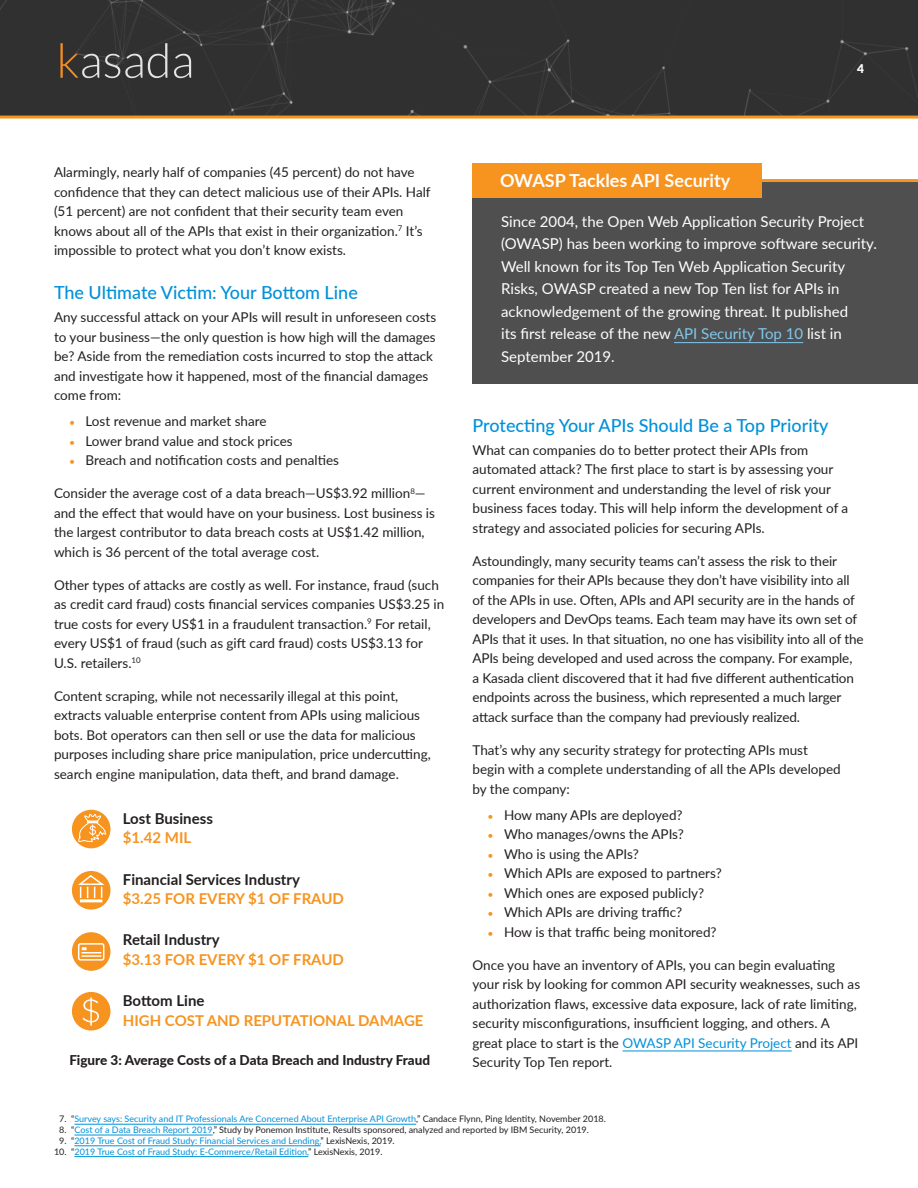
<style>
.page{position:relative;width:918px;height:1188px;background:#fff}
.page>*{position:absolute;margin:0;border:0;box-sizing:border-box;transform-origin:0 0}
.t1{font:500 18px "Lato";color:#0091d9}
.Callout_Header{font:700 18px "Lato";color:#fff}
.Callout_Body{font:15px/22.5px "Lato";color:#fff}
.Stats_Figure{font:700 15px "Lato";color:#f79420}
.Stats_Text{font:700 15px "Lato";color:#231f20}
.Body{font:13.5px/19.5px "Lato";color:#231f20}
.Body_First{font:13.5px/19.5px "Lato";color:#231f20}
.Figure_Label{font:800 13.5px "Lato";color:#231f20}
.t2{font:900 12px "Lato";color:#fff}
.Reference{font:9px "Lato";color:#0091d9}
.Reference-2{font:9px "Lato";color:#231f20}
.s1{font-size:10.5px;color:#f79420}
.s2{color:#80c8ec}
.s3{color:#0091d9}
.s4{color:#231f20}
</style>
<div class="page">
<div style="left:0;top:0;width:918px;height:116px;background:#303030"></div>
<svg style="left:60px;top:43px;width:131px;height:35px;background:#514d4a"></svg>
<hr style="left:0;top:116px;width:918px;height:3px;background:#f79420">
<hr style="left:74px;top:1124px;width:342px;height:1px;background:#0091d9">
<hr style="left:74px;top:1135px;width:139px;height:1px;background:#0091d9">
<hr style="left:74px;top:1146px;width:247px;height:1px;background:#0091d9">
<hr style="left:74px;top:1156px;width:234px;height:1px;background:#0091d9">
<hr style="left:623px;top:1051px;width:169px;height:1px;background:#0091d9">
<div style="left:72px;top:810px;width:39px;height:38px;background:#f79420;border-radius:50%"></div>
<svg style="left:77px;top:813px;width:30px;height:32px"></svg>
<svg style="left:72px;top:871px;width:39px;height:39px"></svg>
<hr style="left:80px;top:899px;width:22px;height:3px;background:#fff">
<svg style="left:76px;top:874px;width:31px;height:24px"></svg>
<div style="left:72px;top:932px;width:39px;height:39px;background:#f79420;border-radius:50%"></div>
<div style="left:78px;top:943px;width:26px;height:18px;border:2px solid #fff;border-radius:2px"></div>
<svg style="left:82px;top:947px;width:5px;height:3px"></svg>
<hr style="left:81px;top:955px;width:20px;height:2px;background:#fff">
<hr style="left:81px;top:952px;width:20px;height:2px;background:#fff">
<div style="left:72px;top:992px;width:39px;height:39px;background:#f79420;border-radius:50%"></div>
<svg style="left:82px;top:997px;width:17px;height:29px"></svg>
<div style="left:472px;top:181px;width:446px;height:203px;background:#4f4f4f"></div>
<hr style="left:674px;top:342px;width:129px;height:1px;background:#80c8ec">
<hr style="left:472px;top:179px;width:446px;height:3px;background:#f79420">
<div style="left:472px;top:163px;width:290px;height:35px;background:#f79420"></div>
<p class="t2" style="left:857px;top:60px;width:8px">4</p>
<p class="Body" style="left:54px;top:162px;width:378px">Alarmingly, nearly half of companies (45 percent) do not have confidence that they can detect malicious use of their APIs. Half (51 percent) are not confident that their security team even knows about all of the APIs that exist in their organization.<sup>7</sup> It’s impossible to protect what you don’t know exists.</p>
<h2 class="t1" style="left:54px;top:280px;width:305px">The Ultimate Victim: Your Bottom Line</h2>
<p class="Body_First" style="left:54px;top:307px;width:384px">Any successful attack on your APIs will result in unforeseen costs to your business—the only question is how high will the damages be? Aside from the remediation costs incurred to stop the attack and investigate how it happened, most of the financial damages come from:</p>
<p class="Body" style="left:69px;top:411px;width:199px"><span class="s1">•</span> Lost revenue and market share</p>
<p class="Body" style="left:69px;top:431px;width:225px"><span class="s1">•</span> Lower brand value and stock prices</p>
<p class="Body" style="left:69px;top:450px;width:272px"><span class="s1">•</span> Breach and notification costs and penalties</p>
<p class="Body" style="left:54px;top:483px;width:383px">Consider the average cost of a data breach—US$3.92 million<sup>8</sup>— and the effect that would have on your business. Lost business is the largest contributor to data breach costs at US$1.42 million, which is 36 percent of the total average cost.</p>
<p class="Body" style="left:54px;top:575px;width:392px">Other types of attacks are costly as well. For instance, fraud (such as credit card fraud) costs financial services companies US$3.25 in true costs for every US$1 in a fraudulent transaction.<sup>9</sup> For retail, every US$1 of fraud (such as gift card fraud) costs US$3.13 for U.S. retailers.<sup>10</sup></p>
<p class="Body" style="left:54px;top:686px;width:378px">Content scraping, while not necessarily illegal at this point, extracts valuable enterprise content from APIs using malicious bots. Bot operators can then sell or use the data for malicious purposes including share price manipulation, price undercutting, search engine manipulation, data theft, and brand damage.</p>
<p class="Stats_Text" style="left:123px;top:807px;width:92px">Lost Business</p>
<p class="Stats_Figure" style="left:123px;top:827px;width:70px">$1.42 MIL</p>
<p class="Stats_Text" style="left:123px;top:868px;width:179px">Financial Services Industry</p>
<p class="Stats_Figure" style="left:123px;top:888px;width:223px">$3.25 FOR EVERY $1 OF FRAUD</p>
<p class="Stats_Text" style="left:123px;top:929px;width:98px">Retail Industry</p>
<p class="Stats_Figure" style="left:123px;top:948px;width:223px">$3.13 FOR EVERY $1 OF FRAUD</p>
<p class="Stats_Text" style="left:123px;top:990px;width:83px">Bottom Line</p>
<p class="Stats_Figure" style="left:123px;top:1009px;width:302px">HIGH COST AND REPUTATIONAL DAMAGE</p>
<p class="Figure_Label" style="left:69px;top:1050px;width:362px">Figure 3: Average Costs of a Data Breach and Industry Fraud</p>
<p class="Callout_Header" style="left:500px;top:167px;width:232px">OWASP Tackles API Security</p>
<p class="Callout_Body" style="left:501px;top:209px;width:377px">Since 2004, the Open Web Application Security Project (OWASP) has been working to improve software security.<br>Well known for its Top Ten Web Application Security Risks, OWASP created a new Top Ten list for APIs in acknowledgement of the growing threat. It published<br>its first release of the new <span class="s2">API Security Top 10</span> list in September 2019.</p>
<h2 class="t1" style="left:472px;top:412px;width:358px">Protecting Your APIs Should Be a Top Priority</h2>
<p class="Body_First" style="left:472px;top:439px;width:377px">What can companies do to better protect their APIs from automated attack? The first place to start is by assessing your current environment and understanding the level of risk your business faces today. This will help inform the development of a strategy and associated policies for securing APIs.</p>
<p class="Body" style="left:472px;top:550px;width:393px">Astoundingly, many security teams can’t assess the risk to their companies for their APIs because they don’t have visibility into all of the APIs in use. Often, APIs and API security are in the hands of developers and DevOps teams. Each team may have its own set of APIs that it uses. In that situation, no one has visibility into all of the APIs being developed and used across the company. For example,<br>a Kasada client discovered that it had five different authentication endpoints across the business, which represented a much larger attack surface than the company had previously realized.</p>
<p class="Body" style="left:472px;top:739px;width:370px">That’s why any security strategy for protecting APIs must begin with a complete understanding of all the APIs developed by the company:</p>
<p class="Body" style="left:488px;top:805px;width:197px"><span class="s1">•</span> How many APIs are deployed?</p>
<p class="Body" style="left:488px;top:824px;width:198px"><span class="s1">•</span> Who manages/owns the APIs?</p>
<p class="Body" style="left:488px;top:844px;width:153px"><span class="s1">•</span> Who is using the APIs?</p>
<p class="Body" style="left:488px;top:863px;width:236px"><span class="s1">•</span> Which APIs are exposed to partners?</p>
<p class="Body" style="left:488px;top:883px;width:218px"><span class="s1">•</span> Which ones are exposed publicly?</p>
<p class="Body" style="left:488px;top:902px;width:196px"><span class="s1">•</span> Which APIs are driving traffic?</p>
<p class="Body" style="left:488px;top:922px;width:231px"><span class="s1">•</span> How is that traffic being monitored?</p>
<p class="Body" style="left:472px;top:955px;width:389px">Once you have an inventory of APIs, you can begin evaluating your risk by looking for common API security weaknesses, such as authorization flaws, excessive data exposure, lack of rate limiting, security misconfigurations, insufficient logging, and others. A great place to start is the <span class="s3">OWASP API Security Project</span> and its API Security Top Ten report.</p>
<p class="Reference" style="left:59px;top:1112px;width:548px"><span class="s4">7. “</span>Survey says: Security and IT Professionals Are Concerned About Enterprise API Growth<span class="s4">,” Candace Flynn, Ping Identity, November 2018.</span></p>
<p class="Reference-2" style="left:59px;top:1123px;width:531px">8. “<span class="s3">Cost of a Data Breach Report 2019</span>,” Study by Ponemon Institute, Results sponsored, analyzed and reported by IBM Security, 2019.</p>
<p class="Reference" style="left:59px;top:1134px;width:337px"><span class="s4">9. “</span>2019 True Cost of Fraud Study: Financial Services and Lending,<span class="s4">” LexisNexis, 2019.</span></p>
<p class="Reference" style="left:54px;top:1145px;width:330px"><span class="s4">10. “</span>2019 True Cost of Fraud Study: E-Commerce/Retail Edition,<span class="s4">” LexisNexis, 2019.</span></p>
</div>
